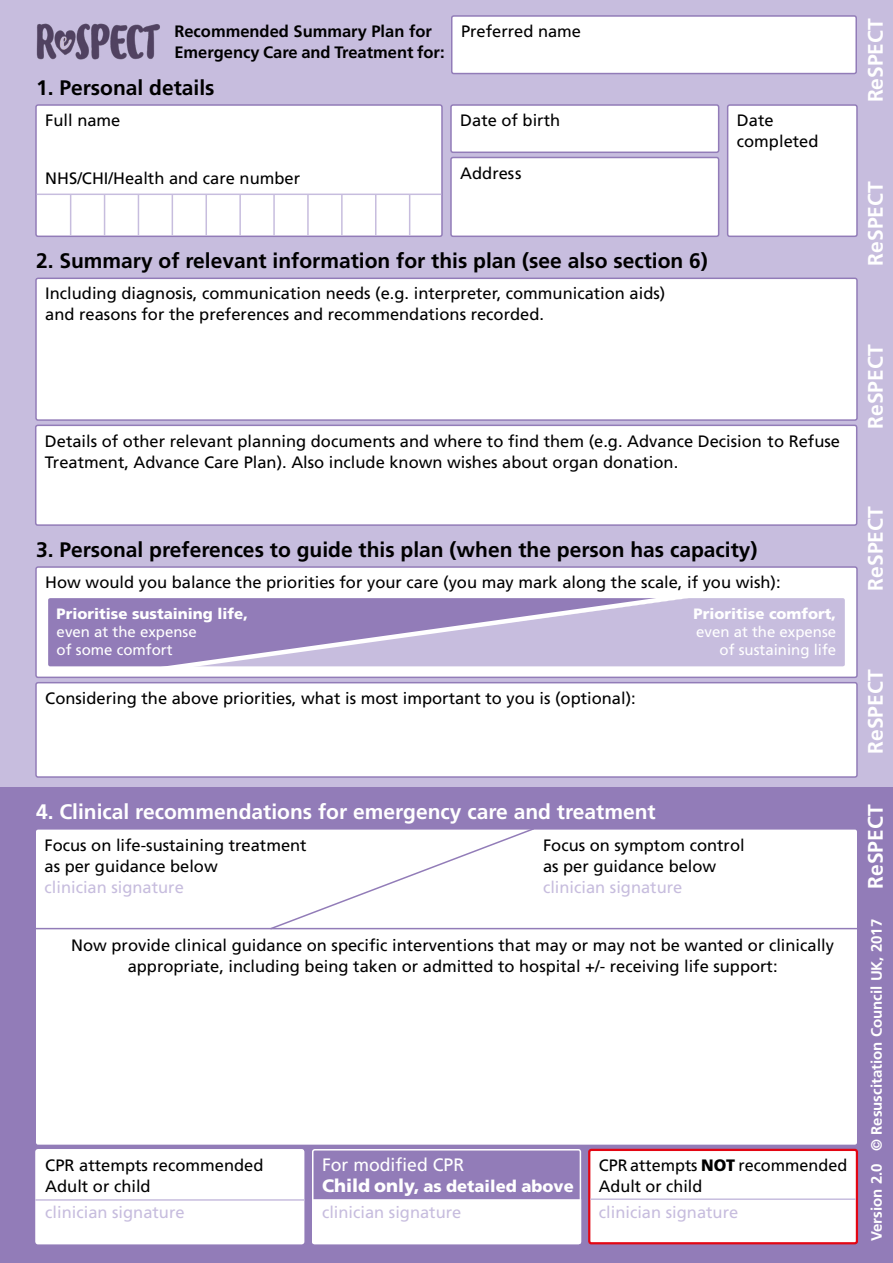
<style>
.page{position:relative;width:893px;height:1263px;background:#c7bdde}
.page>*{position:absolute;margin:0;border:0;box-sizing:border-box;transform-origin:0 0}
.t1{font:700 21px "Frutiger LT Com";color:#000}
.t2{font:700 21px "Frutiger LT Com";color:#fff}
.t3{font:18px "Frutiger LT Com";color:#fff}
.t4{font:16.5px/21px "Frutiger LT Com";color:#000}
.t5{font:16.5px/26.2px "Frutiger LT Com";color:#c7bdde}
.t6{font:700 16.5px "Frutiger LT Com";color:#000}
.t7{font:15px/18px "Frutiger LT Com";color:#fff}
.t8{font:900 15px "Frutiger LT Com";color:#fff}
.t9{font:700 15px "Frutiger LT Com";color:#fff}
.s1{font-weight:900;font-size:18px;color:#fff}
.s2{font-weight:900;color:#fff}
.s3{font-weight:900}
</style>
<div class="page">
<div style="left:0;top:788px;width:893px;height:475px;background:#927cb8"></div>
<div style="left:36px;top:105px;width:406px;height:131px;background:#fff;border-radius:2px"></div>
<div style="left:35px;top:104px;width:408px;height:133px;border:2px solid #927cb8;border-radius:2px"></div>
<div style="left:452px;top:16px;width:404px;height:58px;background:#fff;border-radius:2px"></div>
<div style="left:451px;top:15px;width:406px;height:59px;border:2px solid #927cb8;border-radius:2px"></div>
<div style="left:728px;top:105px;width:129px;height:131px;background:#fff;border-radius:2px"></div>
<div style="left:727px;top:104px;width:131px;height:133px;border:2px solid #927cb8;border-radius:2px"></div>
<div style="left:36px;top:278px;width:821px;height:142px;background:#fff;border-radius:2px"></div>
<div style="left:35px;top:278px;width:823px;height:143px;border:2px solid #927cb8;border-radius:2px"></div>
<div style="left:36px;top:567px;width:821px;height:110px;background:#fff;border-radius:2px"></div>
<div style="left:35px;top:566px;width:823px;height:112px;border:2px solid #927cb8;border-radius:2px"></div>
<div style="left:36px;top:830px;width:821px;height:315px;background:#fff;border-radius:2px"></div>
<div style="left:36px;top:683px;width:821px;height:94px;background:#fff;border-radius:2px"></div>
<div style="left:35px;top:682px;width:823px;height:96px;border:2px solid #927cb8;border-radius:2px"></div>
<div style="left:36px;top:425px;width:821px;height:100px;background:#fff;border-radius:2px"></div>
<div style="left:35px;top:425px;width:822px;height:101px;border:2px solid #927cb8;border-radius:2px"></div>
<div style="left:36px;top:1150px;width:268px;height:94px;background:#fff;border-radius:2px"></div>
<div style="left:35px;top:1149px;width:269px;height:95px;border:2px solid #fff;border-radius:2px"></div>
<div style="left:589px;top:1150px;width:268px;height:93px;background:#fff;border-radius:2px"></div>
<div style="left:588px;top:1149px;width:270px;height:95px;border:2px solid #e30613;border-radius:2px"></div>
<hr style="left:37px;top:194px;width:404px;height:1px;background:#c7bdde">
<hr style="left:70px;top:194px;width:1px;height:42px;background:#c7bdde">
<hr style="left:104px;top:194px;width:1px;height:42px;background:#c7bdde">
<hr style="left:138px;top:194px;width:1px;height:42px;background:#c7bdde">
<hr style="left:172px;top:194px;width:1px;height:42px;background:#c7bdde">
<hr style="left:205px;top:194px;width:2px;height:42px;background:#c7bdde">
<hr style="left:239px;top:194px;width:2px;height:42px;background:#c7bdde">
<hr style="left:273px;top:194px;width:2px;height:42px;background:#c7bdde">
<hr style="left:307px;top:194px;width:2px;height:42px;background:#c7bdde">
<hr style="left:341px;top:194px;width:2px;height:42px;background:#c7bdde">
<hr style="left:375px;top:194px;width:1px;height:42px;background:#c7bdde">
<hr style="left:409px;top:194px;width:1px;height:42px;background:#c7bdde">
<hr style="left:35px;top:1199px;width:269px;height:2px;background:#c7bdde">
<hr style="left:35px;top:928px;width:822px;height:1px;background:#927cb8">
<hr style="left:590px;top:1198px;width:266px;height:2px;background:#c7bdde">
<div style="left:312px;top:1199px;width:269px;height:45px;background:#fff"></div>
<div style="left:451px;top:105px;width:268px;height:47px;background:#fff;border-radius:2px"></div>
<div style="left:450px;top:104px;width:269px;height:49px;border:2px solid #927cb8;border-radius:2px"></div>
<div style="left:451px;top:157px;width:268px;height:79px;background:#fff;border-radius:2px"></div>
<div style="left:450px;top:157px;width:269px;height:80px;border:2px solid #927cb8;border-radius:2px"></div>
<div style="left:312px;top:1149px;width:269px;height:95px;border:2px solid #fff;border-radius:2px"></div>
<svg style="left:48px;top:598px;width:797px;height:68px;background:#b1a2ce"></svg>
<svg style="left:138px;top:598px;width:576px;height:79px"></svg>
<svg style="left:269px;top:829px;width:267px;height:101px"></svg>
<img style="left:36px;top:23px;width:124px;height:37px">
<p class="t6" style="left:174px;top:21px;width:259px">Recommended Summary Plan for</p>
<p class="t4" style="left:461px;top:21px;width:122px">Preferred name</p>
<p class="t6" style="left:174px;top:42px;width:272px">Emergency Care and Treatment for:</p>
<p class="t1" style="left:36px;top:75px;width:180px">1. Personal details</p>
<p class="t4" style="left:45px;top:110px;width:77px">Full name</p>
<p class="t4" style="left:45px;top:168px;width:256px">NHS/CHI/Health and care number</p>
<p class="t4" style="left:460px;top:110px;width:101px">Date of birth</p>
<p class="t4" style="left:460px;top:162px;width:63px">Address</p>
<p class="t1" style="left:36px;top:248px;width:673px">2. Summary of relevant information for this plan (see also section 6)</p>
<p class="t4" style="left:45px;top:283px;width:622px">Including diagnosis, communication needs (e.g. interpreter, communication aids) and reasons for the preferences and recommendations recorded.</p>
<p class="t4" style="left:737px;top:110px;width:83px">Date completed</p>
<p class="t4" style="left:45px;top:430px;width:796px">Details of other relevant planning documents and where to find them (e.g. Advance Decision to Refuse<br>Treatment, Advance Care Plan). Also include known wishes about organ donation.</p>
<p class="t1" style="left:36px;top:537px;width:723px">3. Personal preferences to guide this plan (when the person has capacity)</p>
<p class="t4" style="left:45px;top:572px;width:737px">How would you balance the priorities for your care (you may mark along the scale, if you wish):</p>
<p class="t8" style="left:57px;top:604px;width:193px">Prioritise sustaining life,</p>
<p class="t7" style="left:57px;top:622px;width:142px">even at the expense of some comfort</p>
<p class="t4" style="left:45px;top:688px;width:592px">Considering the above priorities, what is most important to you is (optional):</p>
<p class="t8" style="left:694px;top:604px;width:144px">Prioritise comfort,</p>
<p class="t7" style="left:696px;top:622px;width:142px;text-align:right">even at the expense of sustaining life</p>
<p class="t2" style="left:863px;top:102px;width:86px;rotate:-90deg">ReSPECT</p>
<p class="t2" style="left:863px;top:266px;width:86px;rotate:-90deg">ReSPECT</p>
<p class="t2" style="left:863px;top:429px;width:86px;rotate:-90deg">ReSPECT</p>
<p class="t2" style="left:863px;top:591px;width:86px;rotate:-90deg">ReSPECT</p>
<p class="t2" style="left:863px;top:754px;width:86px;rotate:-90deg">ReSPECT</p>
<p class="t2" style="left:36px;top:799px;width:621px">4. Clinical recommendations for emergency care and treatment</p>
<p class="t2" style="left:863px;top:889px;width:86px;rotate:-90deg">ReSPECT</p>
<p class="t4" style="left:45px;top:834px;width:264px">Focus on life-sustaining treatment</p>
<p class="t4" style="left:543px;top:834px;width:203px">Focus on symptom control</p>
<p class="t4" style="left:45px;top:855px;width:175px">as per guidance below</p>
<p class="t4" style="left:543px;top:855px;width:175px">as per guidance below</p>
<p class="t5" style="left:45px;top:874px;width:141px">clinician signature</p>
<p class="t5" style="left:543px;top:874px;width:141px">clinician signature</p>
<p class="t4" style="left:71px;top:934px;width:764px;text-align:center">Now provide clinical guidance on specific interventions that may or may not be wanted or clinically appropriate, including being taken or admitted to hospital +/- receiving life support:</p>
<p class="t4" style="left:45px;top:1155px;width:220px">CPR attempts recommended<br>Adult or child</p>
<p class="t5" style="left:45px;top:1199px;width:141px">clinician signature</p>
<p class="t3" style="left:322px;top:1154px;width:144px">For modified CPR</p>
<p class="t5" style="left:322px;top:1173px;width:253px"><span class="s1">Child only,</span> <span class="s2">as detailed above </span>clinician signature</p>
<p class="t4" style="left:599px;top:1155px;width:250px">CPR attempts <span class="s3">NOT</span> recommended<br>Adult or child</p>
<p class="t5" style="left:599px;top:1199px;width:141px">clinician signature</p>
<p class="t9" style="left:868px;top:1241px;width:324px;rotate:-90deg">Version 2.0 © Resuscitation Council UK, 2017</p>
</div>
